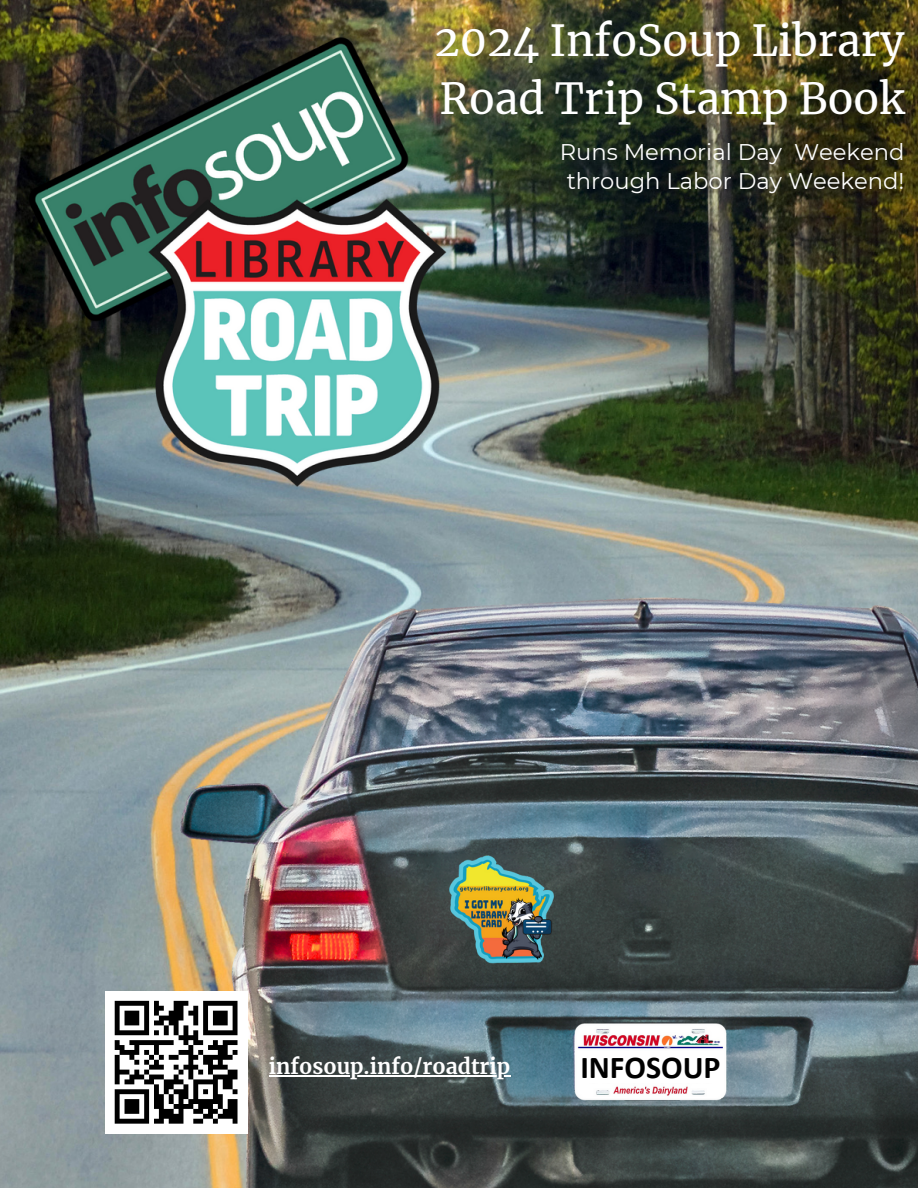
<style>
.page{position:relative;width:918px;height:1188px;background:#fff}
.page>*{position:absolute;margin:0;border:0;box-sizing:border-box;transform-origin:0 0}
.t1{font:42.3px/58.9px "Merriweather";color:#fff}
.t2{font:700 31.95px "Calibri";color:#000}
.t3{font:22.65px "Montserrat";color:#fff}
.t4{font:700 21.15px "Merriweather";color:#fff}
</style>
<div class="page">
<img style="left:0;top:0;width:918px;height:1188px">
<img style="left:181px;top:598px;width:737px;height:590px">
<img style="left:573px;top:1022px;width:155px;height:81px">
<div style="left:578px;top:1052px;width:145px;height:31px;background:#fff"></div>
<img style="left:22px;top:29px;width:462px;height:463px">
<img style="left:448px;top:855px;width:108px;height:108px">
<hr style="left:269px;top:1075px;width:241px;height:1px;background:#fff">
<div style="left:105px;top:991px;width:142px;height:142px;background:#fff"></div>
<div style="left:115px;top:1001px;width:34px;height:5px;background:#000"></div>
<div style="left:203px;top:1001px;width:35px;height:5px;background:#000"></div>
<div style="left:125px;top:1011px;width:14px;height:5px;background:#000"></div>
<div style="left:213px;top:1011px;width:15px;height:5px;background:#000"></div>
<hr style="left:125px;top:1016px;width:14px;height:4px;background:#000">
<svg style="left:223px;top:1016px;width:5px;height:4px"></svg>
<div style="left:125px;top:1020px;width:14px;height:5px;background:#000"></div>
<div style="left:213px;top:1020px;width:15px;height:5px;background:#000"></div>
<svg style="left:115px;top:1006px;width:5px;height:24px"></svg>
<svg style="left:233px;top:1006px;width:5px;height:24px"></svg>
<div style="left:115px;top:1030px;width:34px;height:5px;background:#000"></div>
<div style="left:203px;top:1030px;width:35px;height:5px;background:#000"></div>
<svg style="left:115px;top:1040px;width:5px;height:5px"></svg>
<div style="left:223px;top:1040px;width:15px;height:5px;background:#000"></div>
<div style="left:115px;top:1045px;width:10px;height:5px;background:#000"></div>
<div style="left:208px;top:1045px;width:20px;height:5px;background:#000"></div>
<div style="left:120px;top:1050px;width:19px;height:5px;background:#000"></div>
<div style="left:218px;top:1050px;width:10px;height:5px;background:#000"></div>
<svg style="left:233px;top:1050px;width:5px;height:5px"></svg>
<div style="left:203px;top:1055px;width:30px;height:5px;background:#000"></div>
<div style="left:208px;top:1065px;width:20px;height:5px;background:#000"></div>
<div style="left:115px;top:1070px;width:14px;height:5px;background:#000"></div>
<div style="left:228px;top:1070px;width:10px;height:5px;background:#000"></div>
<hr style="left:213px;top:1075px;width:25px;height:4px;background:#000">
<svg style="left:115px;top:1055px;width:5px;height:29px"></svg>
<div style="left:125px;top:1079px;width:9px;height:5px;background:#000"></div>
<div style="left:223px;top:1079px;width:10px;height:5px;background:#000"></div>
<div style="left:223px;top:1084px;width:10px;height:5px;background:#000"></div>
<div style="left:115px;top:1089px;width:34px;height:5px;background:#000"></div>
<svg style="left:233px;top:1089px;width:5px;height:5px"></svg>
<div style="left:125px;top:1099px;width:14px;height:5px;background:#000"></div>
<div style="left:228px;top:1099px;width:10px;height:5px;background:#000"></div>
<div style="left:125px;top:1104px;width:14px;height:5px;background:#000"></div>
<div style="left:228px;top:1104px;width:10px;height:5px;background:#000"></div>
<div style="left:125px;top:1109px;width:14px;height:5px;background:#000"></div>
<div style="left:223px;top:1109px;width:15px;height:5px;background:#000"></div>
<svg style="left:115px;top:1094px;width:5px;height:25px"></svg>
<div style="left:218px;top:1114px;width:20px;height:5px;background:#000"></div>
<div style="left:115px;top:1119px;width:34px;height:5px;background:#000"></div>
<svg style="left:129px;top:1001px;width:94px;height:123px"></svg>
<svg style="left:233px;top:1119px;width:5px;height:5px"></svg>
<h3 class="t1" style="left:435px;top:11px;width:471px">2024 InfoSoup Library<br>Road Trip Stamp Book</h3>
<h2 class="t3" style="left:560px;top:138px;width:346px">Runs Memorial Day Weekend</h2>
<h3 class="t3" style="left:567px;top:167px;width:339px">through Labor Day Weekend!</h3>
<p class="t4" style="left:269px;top:1053px;width:243px">infosoup.info/roadtrip</p>
<p class="t2" style="left:580px;top:1054px;width:142px">INFOSOUP</p>
</div>
